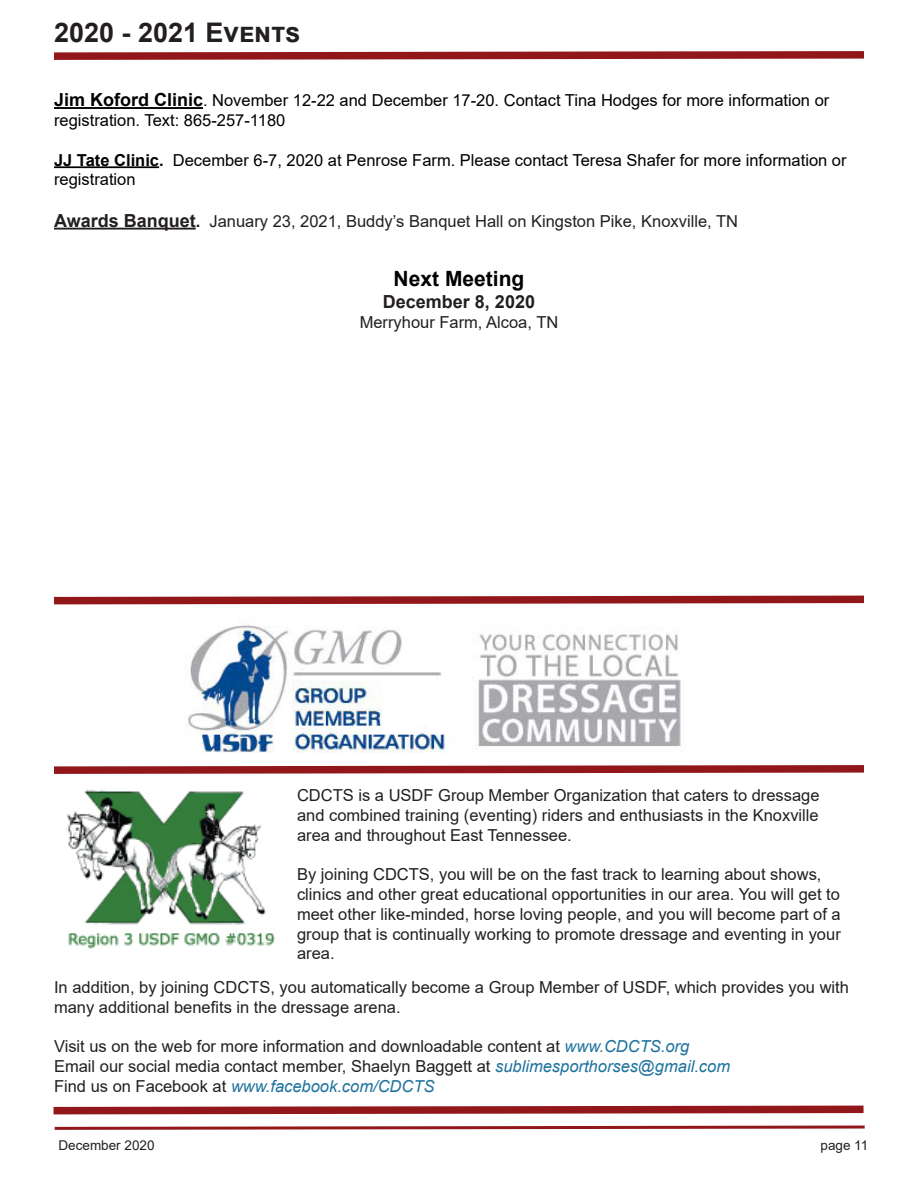
<style>
.page{position:relative;width:918px;height:1188px;background:#fff}
.page>*{position:absolute;margin:0;border:0;box-sizing:border-box;transform-origin:0 0}
.t1{font:700 27px "Arial";color:#231f20}
.t2{font:700 21px "Arial";color:#000}
.t3{font:700 18px "Arial";color:#231f20}
.t4{font:16.5px/19.8px "Arial";color:#231f20}
.t5{font:16.5px/19.8px "Arial";color:#000}
.t6{font:italic 16.5px "Arial";color:#1f739e}
.t7{font:13.5px "Arial";color:#231f20}
.s1{font-weight:700;font-size:18px}
.s2{font-weight:700}
.s3{font-style:italic;color:#1f739e}
.s4{font-style:normal;color:#231f20}
</style>
<div class="page">
<svg style="left:54px;top:51px;width:810px;height:9px;background:#a43d3f"></svg>
<img style="left:66px;top:790px;width:209px;height:159px">
<img style="left:188px;top:625px;width:493px;height:128px">
<svg style="left:54px;top:595px;width:810px;height:10px;background:#ad5053"></svg>
<svg style="left:54px;top:765px;width:810px;height:9px;background:#a43d3f"></svg>
<svg style="left:54px;top:1125px;width:811px;height:5px"></svg>
<svg style="left:53px;top:1105px;width:811px;height:10px;background:#ad5153"></svg>
<hr style="left:54px;top:107px;width:149px;height:2px;background:#000">
<hr style="left:54px;top:166px;width:105px;height:2px;background:#000">
<hr style="left:54px;top:228px;width:142px;height:2px;background:#231f20">
<p class="t1" style="left:54px;top:14px;width:248px">2020 - 2021 Events</p>
<p class="t5" style="left:54px;top:90px;width:777px"><span class="s1">Jim Koford Clinic</span>. November 12-22 and December 17-20. Contact Tina Hodges for more information or registration. Text: 865-257-1180</p>
<p class="t5" style="left:54px;top:150px;width:794px"><span class="s2">JJ Tate Clinic.</span> December 6-7, 2020 at Penrose Farm. Please contact Teresa Shafer for more information or registration</p>
<p class="t4" style="left:54px;top:211px;width:686px"><span class="s1">Awards Banquet</span><span class="s2">.</span> January 23, 2021, Buddy’s Banquet Hall on Kingston Pike, Knoxville, TN</p>
<p class="t2" style="left:394px;top:264px;width:132px">Next Meeting</p>
<p class="t3" style="left:383px;top:289px;width:154px">December 8, 2020</p>
<p class="t4" style="left:360px;top:312px;width:200px">Merryhour Farm, Alcoa, TN</p>
<p class="t4" style="left:297px;top:785px;width:524px;text-align:justify">CDCTS is a USDF Group Member Organization that caters to dressage and combined training (eventing) riders and enthusiasts in the Knoxville area and throughout East Tennessee.</p>
<p class="t4" style="left:297px;top:864px;width:545px">By joining CDCTS, you will be on the fast track to learning about shows, clinics and other great educational opportunities in our area. You will get to meet other like-minded, horse loving people, and you will become part of a group that is continually working to promote dressage and eventing in your area.</p>
<p class="t4" style="left:54px;top:977px;width:797px">In addition, by joining CDCTS, you automatically become a Group Member of USDF, which provides you with many additional benefits in the dressage arena.</p>
<p class="t4" style="left:54px;top:1037px;width:637px">Visit us on the web for more information and downloadable content at <span class="s3">www.CDCTS.org</span></p>
<p class="t4" style="left:54px;top:1056px;width:678px">Email our social media contact member, Shaelyn Baggett at <span class="s3">sublimesporthorses@gmail.com</span></p>
<p class="t6" style="left:54px;top:1076px;width:382px"><span class="s4">Find us on Facebook at</span> www.facebook.com/CDCTS</p>
<p class="t7" style="left:58px;top:1136px;width:98px">December 2020</p>
<p class="t7" style="left:820px;top:1136px;width:49px">page 11</p>
</div>
